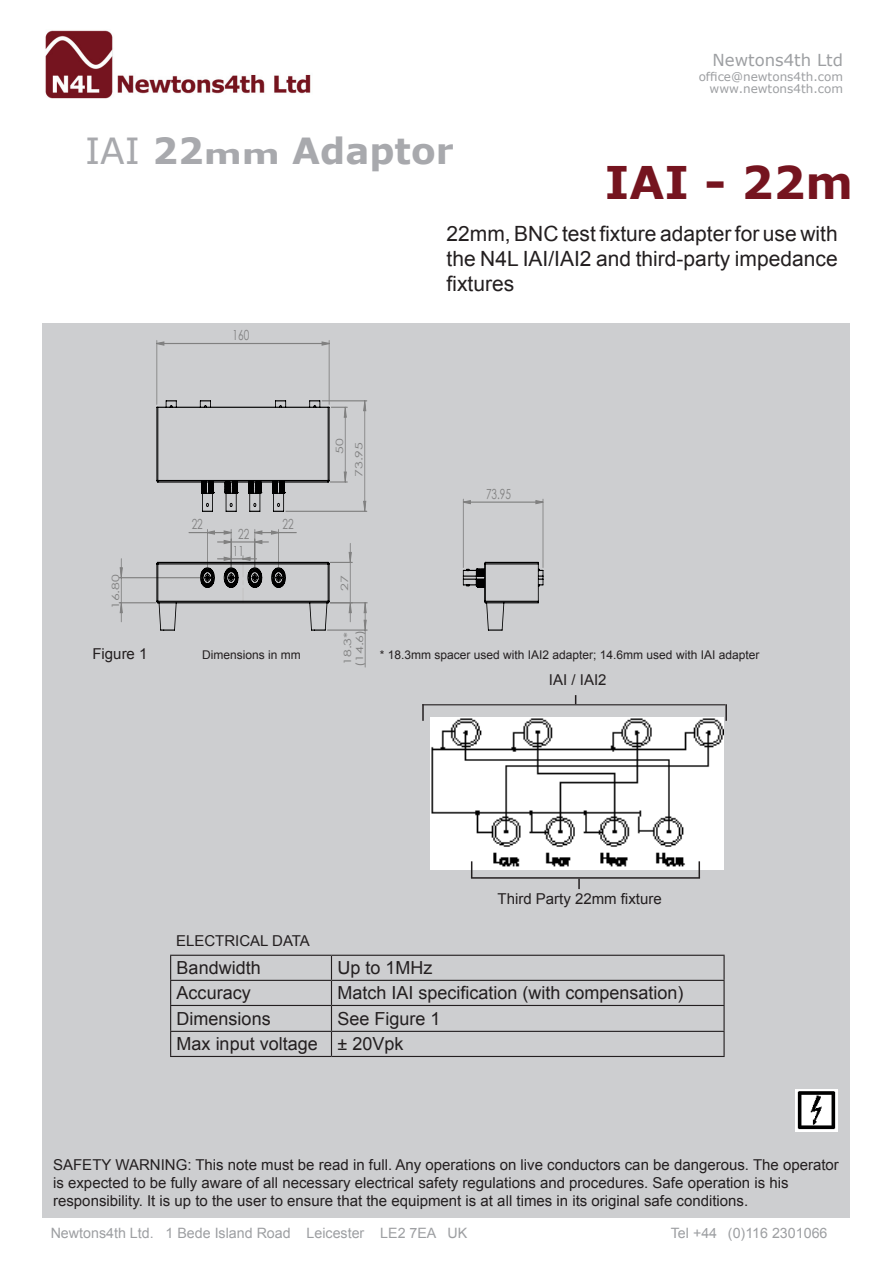
<style>
.page{position:relative;width:893px;height:1263px;background:#fff}
.page>*{position:absolute;margin:0;border:0;box-sizing:border-box;transform-origin:0 0}
.t1{font:700 45px "Verdana";color:#75141f}
.t2{font:700 36px "Verdana";color:#a8a9ad}
.t3{font:21px/25.2px "Arial";color:#231f20;text-align:justify}
.t4{font:18px/26px "Arial";color:#231f20}
.t5{font:16.5px "Verdana";color:#9d9fa2}
.t6{font:15px/18px "Arial";color:#231f20}
.t7{font:14.25px "Arial";color:#9d9fa2}
.t8{font:13.95px "Century Gothic";color:#808080;scale:.72 1}
.t9{font:12px "Arial";color:#231f20}
.t10{font:12px/12px "Verdana";color:#9d9fa2;text-align:right}
.t11{font:10.05px/12px "Century Gothic";color:#808080;scale:1.39 1}
.t12{font:6px "Century Gothic";color:#000;scale:.7 1}
.s1{font-weight:400}
.s2{font-size:27px}
</style>
<div class="page">
<div style="left:43px;top:324px;width:807px;height:894px;background:#cdced0"></div>
<img style="left:45px;top:30px;width:266px;height:69px">
<hr style="left:170px;top:955px;width:161px;height:1px;background:#231f20">
<hr style="left:331px;top:955px;width:394px;height:1px;background:#231f20">
<hr style="left:723px;top:956px;width:2px;height:24px;background:#231f20">
<hr style="left:170px;top:980px;width:161px;height:1px;background:#231f20">
<hr style="left:331px;top:980px;width:394px;height:1px;background:#231f20">
<hr style="left:723px;top:981px;width:2px;height:24px;background:#231f20">
<hr style="left:170px;top:1005px;width:161px;height:1px;background:#231f20">
<hr style="left:331px;top:1005px;width:394px;height:1px;background:#231f20">
<hr style="left:723px;top:1006px;width:2px;height:25px;background:#231f20">
<hr style="left:170px;top:1031px;width:161px;height:1px;background:#231f20">
<svg style="left:170px;top:956px;width:1px;height:100px"></svg>
<hr style="left:331px;top:1031px;width:394px;height:1px;background:#231f20">
<svg style="left:331px;top:956px;width:1px;height:100px"></svg>
<hr style="left:723px;top:1032px;width:2px;height:24px;background:#231f20">
<hr style="left:170px;top:1056px;width:161px;height:1px;background:#231f20">
<hr style="left:331px;top:1056px;width:394px;height:1px;background:#231f20">
<img style="left:795px;top:1089px;width:43px;height:43px">
<hr style="left:543px;top:499px;width:1px;height:68px;background:#808080">
<hr style="left:463px;top:499px;width:1px;height:68px;background:#808080">
<hr style="left:119px;top:577px;width:83px;height:1px;background:#808080">
<hr style="left:119px;top:602px;width:37px;height:1px;background:#808080">
<hr style="left:365px;top:630px;width:1px;height:37px;background:#808080">
<svg style="left:463px;top:500px;width:80px;height:4px"></svg>
<svg style="left:463px;top:562px;width:80px;height:69px"></svg>
<svg style="left:120px;top:341px;width:247px;height:290px"></svg>
<img style="left:430px;top:718px;width:294px;height:152px">
<hr style="left:422px;top:704px;width:303px;height:1px;background:#231f20">
<svg style="left:725px;top:704px;width:2px;height:17px"></svg>
<svg style="left:422px;top:704px;width:2px;height:17px"></svg>
<hr style="left:471px;top:877px;width:229px;height:2px;background:#231f20">
<svg style="left:471px;top:861px;width:1px;height:16px"></svg>
<svg style="left:698px;top:861px;width:2px;height:17px"></svg>
<svg style="left:578px;top:879px;width:2px;height:10px"></svg>
<h2 class="t2" style="left:85px;top:125px;width:370px"><span class="s1">IAI</span> 22<span class="s2">mm</span> Adaptor</h2>
<p class="t5" style="left:713px;top:49px;width:132px">Newtons4th Ltd</p>
<p class="t10" style="left:699px;top:70px;width:146px">office@newtons4th.com www.newtons4th.com</p>
<h1 class="t1" style="left:605px;top:151px;width:250px">IAI - 22m</h1>
<p class="t11" style="left:109px;top:609px;width:27px;rotate:-90deg">16.80</p>
<p class="t8" style="left:233px;top:326px;width:25px">160</p>
<p class="t8" style="left:192px;top:515px;width:17px">22</p>
<p class="t8" style="left:238px;top:524px;width:17px">22</p>
<p class="t8" style="left:233px;top:541px;width:17px">11</p>
<p class="t8" style="left:282px;top:515px;width:17px">22</p>
<p class="t11" style="left:333px;top:454px;width:13px;rotate:-90deg">50</p>
<p class="t11" style="left:353px;top:477px;width:27px;rotate:-90deg">73.95</p>
<p class="t11" style="left:338px;top:591px;width:13px;rotate:-90deg">27</p>
<h3 class="t3" style="left:446px;top:221px;width:393px">22mm, BNC test fixture adapter for use with the N4L IAI/IAI2 and third-party impedance fixtures</h3>
<p class="t8" style="left:486px;top:484px;width:36px">73.95</p>
<p class="t11" style="left:341px;top:667px;width:28px;rotate:-90deg">18.3* (14.6)</p>
<p class="t6" style="left:92px;top:645px;width:57px">Figure 1</p>
<p class="t9" style="left:202px;top:647px;width:100px">Dimensions in mm</p>
<p class="t9" style="left:380px;top:647px;width:381px">* 18.3mm spacer used with IAI2 adapter; 14.6mm used with IAI adapter</p>
<p class="t6" style="left:549px;top:671px;width:59px">IAI / IAI2</p>
<p class="t6" style="left:176px;top:932px;width:135px">ELECTRICAL DATA</p>
<p class="t6" style="left:497px;top:890px;width:166px">Third Party 22mm fixture</p>
<p class="t4" style="left:177px;top:955px;width:86px">Bandwidth</p>
<p class="t4" style="left:337px;top:955px;width:97px">Up to 1MHz</p>
<p class="t4" style="left:177px;top:980px;width:76px">Accuracy</p>
<p class="t4" style="left:337px;top:980px;width:348px">Match IAI specification (with compensation)</p>
<p class="t4" style="left:177px;top:1005px;width:96px">Dimensions</p>
<p class="t12" style="left:550px;top:987px;width:3px">-</p>
<p class="t12" style="left:455px;top:988px;width:3px">-</p>
<p class="t4" style="left:177px;top:1005px;width:265px;text-indent:161px">See Figure 1<br>Max input voltage ± 20Vpk</p>
<p class="t6" style="left:53px;top:1155px;width:787px">SAFETY WARNING: This note must be read in full. Any operations on live conductors can be dangerous. The operator is expected to be fully aware of all necessary electrical safety regulations and procedures. Safe operation is his responsibility. It is up to the user to ensure that the equipment is at all times in its original safe conditions.</p>
<p class="t7" style="left:51px;top:1224px;width:418px">Newtons4th Ltd. 1 Bede Island Road Leicester LE2 7EA UK</p>
<p class="t7" style="left:671px;top:1224px;width:158px">Tel +44 (0)116 2301066</p>
</div>
